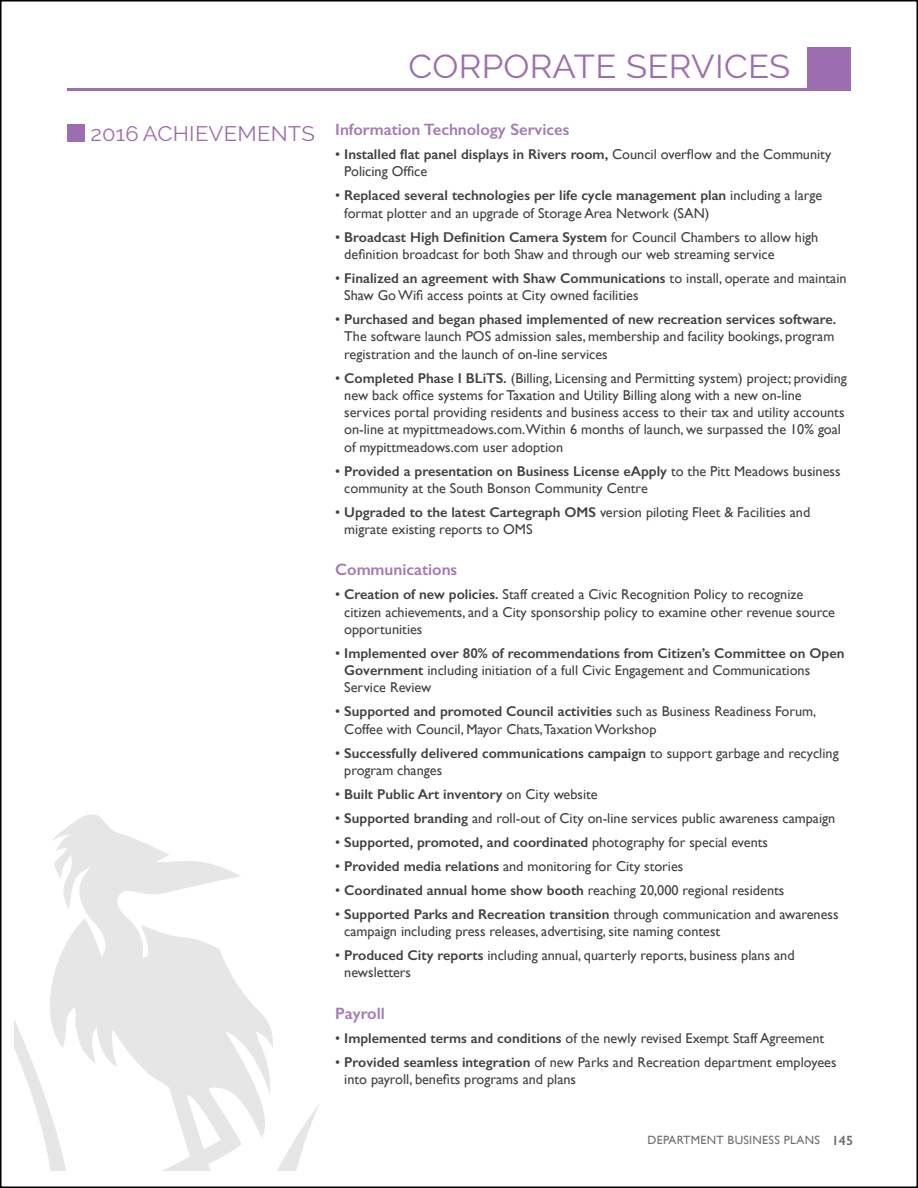
<style>
.page{position:relative;width:918px;height:1188px;background:#fff}
.page>*{position:absolute;margin:0;border:0;box-sizing:border-box;transform-origin:0 0}
.t1{font:33px "Raleway";letter-spacing:.01em;color:#9d6eaf;scale:1.05 1}
.t2{font:21px "Raleway";letter-spacing:.01em;color:#9d6eaf;scale:1.05 1}
.t3{font:600 16.5px "Gill Sans";color:#a47ab6}
.t4{font:14.25px/17.2px "Gill Sans";color:#414042}
.t5{font:600 14.25px/17.2px "Gill Sans";color:#414042}
.t6{font:12px "Gill Sans";letter-spacing:.025em;color:#6d6e71}
.s1{font-weight:600}
.s2{font-weight:400}
.s3{font-weight:600;font-size:13.5px}
</style>
<div class="page">
<svg style="left:14px;top:814px;width:305px;height:357px"></svg>
<div style="left:807px;top:47px;width:43px;height:44px;background:#9d6eaf"></div>
<hr style="left:68px;top:89px;width:782px;height:2px;background:#9d6eaf">
<div style="left:68px;top:125px;width:17px;height:17px;background:#9d6eaf"></div>
<h2 class="t2" style="left:90px;top:122px;width:215px">2016 ACHIEVEMENTS</h2>
<h1 class="t1" style="left:408px;top:47px;width:365px">CORPORATE SERVICES</h1>
<p class="t3" style="left:335px;top:120px;width:236px">Information Technology Services</p>
<p class="t4" style="left:344px;top:146px;width:489px;text-indent:-9px">• <span class="s1">Installed flat panel displays in Rivers room,</span> Council overflow and the Community<br>Policing Office</p>
<p class="t4" style="left:344px;top:187px;width:480px;text-indent:-9px">• <span class="s1">Replaced several technologies per life cycle management plan</span> including a large format plotter and an upgrade of Storage Area Network (SAN)</p>
<p class="t4" style="left:344px;top:228px;width:476px;text-indent:-9px">• <span class="s1">Broadcast High Definition Camera System</span> for Council Chambers to allow high definition broadcast for both Shaw and through our web streaming service</p>
<p class="t4" style="left:344px;top:269px;width:504px;text-indent:-9px">• <span class="s1">Finalized an agreement with Shaw Communications</span> to install, operate and maintain<br>Shaw GoWifi access points at City owned facilities</p>
<p class="t4" style="left:344px;top:311px;width:494px;text-indent:-9px">• <span class="s1">Purchased and began phased implemented of new recreation services software.<br></span>The software launch POS admission sales, membership and facility bookings, program registration and the launch of on-line services</p>
<p class="t4" style="left:344px;top:369px;width:504px;text-indent:-9px">• <span class="s1">Completed Phase I BLiTS.</span> (Billing, Licensing and Permitting system) project; providing new back office systems for Taxation and Utility Billing along with a new on-line services portal providing residents and business access to their tax and utility accounts on-line at mypittmeadows.com.Within 6 months of launch, we surpassed the 10% goal of mypittmeadows.com user adoption</p>
<p class="t4" style="left:344px;top:462px;width:498px;text-indent:-9px">• <span class="s1">Provided a presentation on Business License eApply</span> to the Pitt Meadows business community at the South Bonson Community Centre</p>
<p class="t4" style="left:344px;top:503px;width:468px;text-indent:-9px">• <span class="s1">Upgraded to the latest Cartegraph OMS</span> version piloting Fleet &amp; Facilities and migrate existing reports to OMS</p>
<p class="t3" style="left:335px;top:560px;width:124px">Communications</p>
<p class="t4" style="left:344px;top:586px;width:492px;text-indent:-9px">• <span class="s1">Creation of new policies.</span> Staff created a Civic Recognition Policy to recognize citizen achievements, and a City sponsorship policy to examine other revenue source opportunities</p>
<p class="t5" style="left:344px;top:644px;width:502px;text-indent:-9px"><span class="s2">•</span> Implemented over 80% of recommendations from Citizen’s Committee on Open<br>Government <span class="s2">including initiation of a full Civic Engagement and Communications<br>Service Review</span></p>
<p class="t4" style="left:344px;top:703px;width:474px;text-indent:-9px">• <span class="s1">Supported and promoted Council activities</span> such as Business Readiness Forum,<br>Coffee with Council, Mayor Chats,Taxation Workshop</p>
<p class="t4" style="left:344px;top:744px;width:496px;text-indent:-9px">• <span class="s1">Successfully delivered communications campaign</span> to support garbage and recycling program changes</p>
<p class="t5" style="left:335px;top:785px;width:264px"><span class="s2">•</span> Built Public Art inventory <span class="s2">on City website</span></p>
<p class="t4" style="left:335px;top:809px;width:502px">• <span class="s1">Supported branding</span> and roll-out of City on-line services public awareness campaign</p>
<p class="t5" style="left:335px;top:833px;width:434px"><span class="s2">•</span> Supported, promoted, and coordinated <span class="s2">photography for special events</span></p>
<p class="t4" style="left:335px;top:857px;width:350px">• <span class="s1">Provided media relations</span> and monitoring for City stories</p>
<p class="t4" style="left:335px;top:881px;width:451px">• <span class="s1">Coordinated annual home show booth</span> reaching 20,000 regional residents</p>
<p class="t4" style="left:344px;top:905px;width:496px;text-indent:-9px">• <span class="s1">Supported Parks and Recreation transition</span> through communication and awareness campaign including press releases, advertising, site naming contest</p>
<p class="t4" style="left:344px;top:947px;width:452px;text-indent:-9px">• <span class="s1">Produced City reports</span> including annual, quarterly reports, business plans and newsletters</p>
<p class="t3" style="left:335px;top:1003px;width:51px">Payroll</p>
<p class="t4" style="left:335px;top:1029px;width:491px">• <span class="s1">Implemented terms and conditions</span> of the newly revised Exempt Staff Agreement</p>
<p class="t4" style="left:344px;top:1053px;width:494px;text-indent:-9px">• <span class="s1">Provided seamless integration</span> of new Parks and Recreation department employees into payroll, benefits programs and plans</p>
<p class="t6" style="left:647px;top:1133px;width:207px">DEPARTMENT BUSINESS PLANS <span class="s3">145</span></p>
</div>
